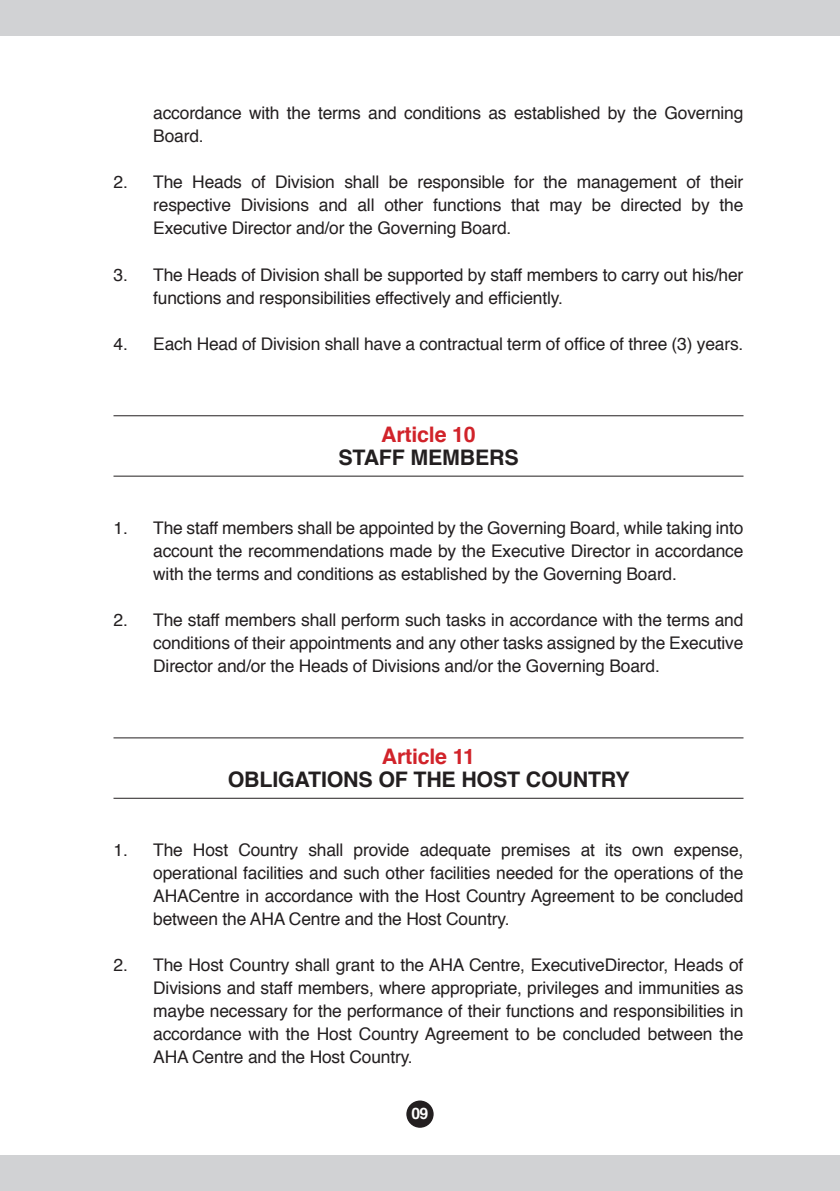
<style>
.page{position:relative;width:840px;height:1191px;background:#fff}
.page>*{position:absolute;margin:0;border:0;box-sizing:border-box;transform-origin:0 0}
.t1{font:700 21.4px "Helvetica";letter-spacing:-.01em;color:#231f20}
.t2{font:700 21.4px "Helvetica";letter-spacing:-.01em;color:#d1232a}
.t3{font:17.4px/23px "Helvetica";letter-spacing:-.01em;color:#231f20;text-align:justify}
.t4{font:700 15.8px "Helvetica";color:#fff}
</style>
<div class="page">
<svg style="left:398px;top:1093px;width:43px;height:42px"></svg>
<div style="left:391px;top:1085px;width:57px;height:57px;border:15px solid #fff;border-radius:50%"></div>
<div style="left:0;top:1155px;width:839px;height:36px;background:#d1d2d4"></div>
<div style="left:0;top:0;width:839px;height:35px;background:#d1d2d4"></div>
<hr style="left:113px;top:415px;width:630px;height:1px;background:#231f20">
<hr style="left:113px;top:476px;width:630px;height:1px;background:#231f20">
<hr style="left:113px;top:737px;width:630px;height:1px;background:#231f20">
<hr style="left:113px;top:798px;width:630px;height:1px;background:#231f20">
<p class="t3" style="left:153px;top:102px;width:591px">accordance with the terms and conditions as established by the Governing<br>Board.</p>
<p class="t3" style="left:153px;top:171px;width:591px;text-indent:-40px">2. The Heads of Division shall be responsible for the management of their respective Divisions and all other functions that may be directed by the Executive Director and/or the Governing Board.</p>
<p class="t3" style="left:153px;top:263px;width:591px;text-indent:-40px">3. The Heads of Division shall be supported by staff members to carry out his/her functions and responsibilities effectively and efficiently.</p>
<p class="t3" style="left:113px;top:332px;width:631px">4. Each Head of Division shall have a contractual term of office of three (3) years.</p>
<p class="t2" style="left:381px;top:417px;width:96px">Article 10</p>
<p class="t1" style="left:338px;top:440px;width:182px">STAFF MEMBERS</p>
<p class="t3" style="left:153px;top:516px;width:591px;text-indent:-40px">1. The staff members shall be appointed by the Governing Board, while taking into account the recommendations made by the Executive Director in accordance with the terms and conditions as established by the Governing Board.</p>
<p class="t3" style="left:153px;top:608px;width:591px;text-indent:-40px">2. The staff members shall perform such tasks in accordance with the terms and conditions of their appointments and any other tasks assigned by the Executive Director and/or the Heads of Divisions and/or the Governing Board.</p>
<p class="t2" style="left:381px;top:739px;width:95px">Article 11</p>
<p class="t1" style="left:228px;top:762px;width:403px">OBLIGATIONS OF THE HOST COUNTRY</p>
<p class="t3" style="left:153px;top:838px;width:591px;text-indent:-40px">1. The Host Country shall provide adequate premises at its own expense, operational facilities and such other facilities needed for the operations of the AHACentre in accordance with the Host Country Agreement to be concluded between the AHA Centre and the Host Country.</p>
<p class="t3" style="left:153px;top:953px;width:591px;text-indent:-40px">2. The Host Country shall grant to the AHA Centre, ExecutiveDirector, Heads of Divisions and staff members, where appropriate, privileges and immunities as maybe necessary for the performance of their functions and responsibilities in accordance with the Host Country Agreement to be concluded between the AHA Centre and the Host Country.</p>
<p class="t4" style="left:411px;top:1101px;width:18px">09</p>
</div>
